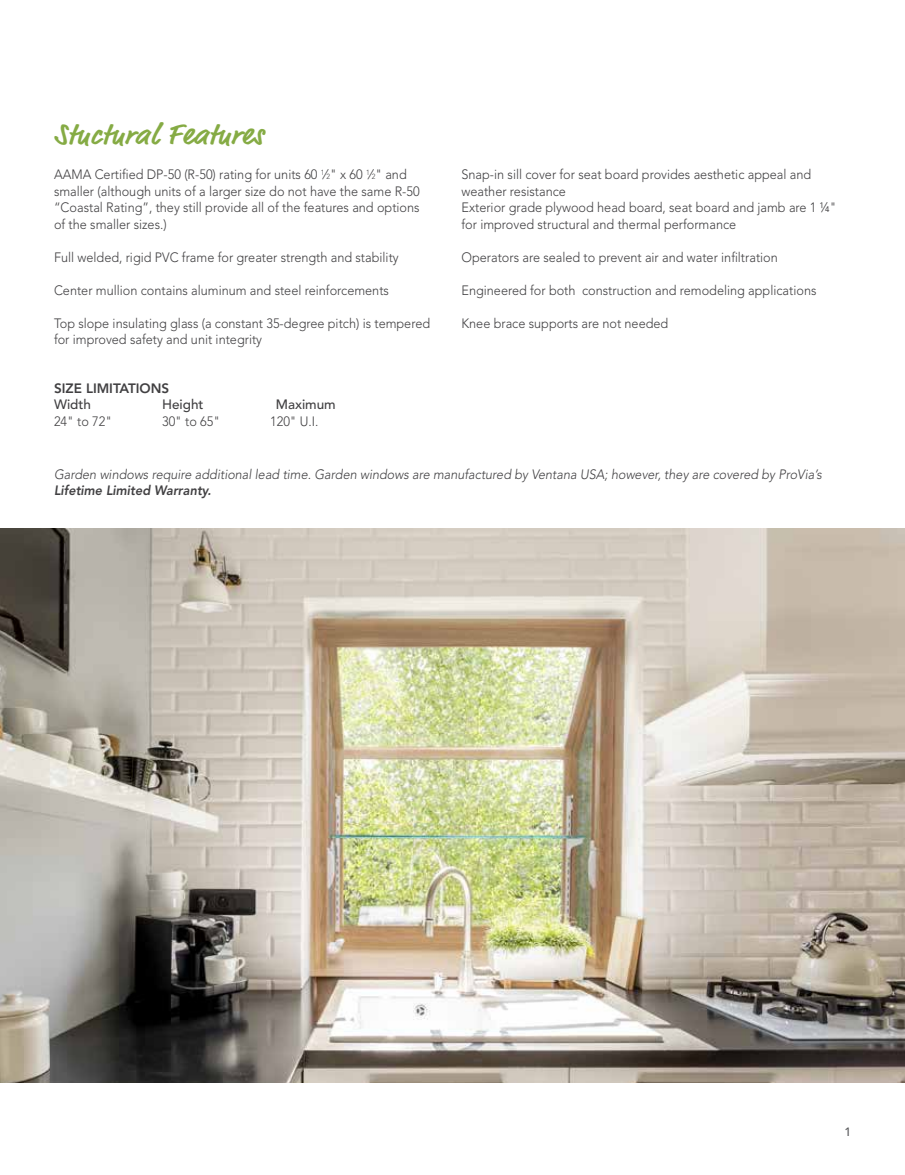
<style>
.page{position:relative;width:905px;height:1175px;background:#fff}
.page>*{position:absolute;margin:0;border:0;box-sizing:border-box;transform-origin:0 0}
.t1{font:700 30px "Market Pro";letter-spacing:.04em;color:#78a22f}
.t2{font:300 13.5px/16.5px "Avenir LT Std";color:#414042;scale:.94 1}
.t3{font:italic 300 13.5px "Avenir LT Std";color:#414042;scale:.94 1}
.t4{font:italic 800 13.5px "Avenir LT Std";color:#414042;scale:.94 1}
.t5{font:500 13.5px "Avenir LT Std";color:#414042}
.t6{font:800 13.5px "Avenir LT Std";color:#414042}
.t7{font:500 12px "Avenir LT Std";color:#58595b}
.s1{font-size:7.35px}
</style>
<div class="page">
<img style="left:0;top:528px;width:904px;height:554px">
<h1 class="t1" style="left:54px;top:114px;width:211px">Stuctural Features</h1>
<p class="t2" style="left:54px;top:166px;width:390px">AAMA Certified DP-50 (R-50) rating for units 60 <sup>1</sup>⁄<span class="s1">2</span>" x 60 <sup>1</sup>⁄<span class="s1">2</span>" and smaller (although units of a larger size do not have the same R-50 “Coastal Rating”, they still provide all of the features and options of the smaller sizes.)</p>
<p class="t2" style="left:54px;top:249px;width:368px">Full welded, rigid PVC frame for greater strength and stability</p>
<p class="t2" style="left:54px;top:282px;width:358px">Center mullion contains aluminum and steel reinforcements</p>
<p class="t2" style="left:54px;top:315px;width:401px">Top slope insulating glass (a constant 35-degree pitch) is tempered for improved safety and unit integrity</p>
<p class="t6" style="left:54px;top:380px;width:117px">SIZE LIMITATIONS</p>
<p class="t5" style="left:54px;top:397px;width:38px">Width</p>
<p class="t5" style="left:162px;top:397px;width:43px">Height</p>
<p class="t5" style="left:276px;top:397px;width:61px">Maximum</p>
<p class="t2" style="left:54px;top:412px;width:63px">24" to 72"</p>
<p class="t2" style="left:162px;top:412px;width:63px">30" to 65"</p>
<p class="t2" style="left:270px;top:412px;width:53px">120" U.I.</p>
<p class="t2" style="left:461px;top:166px;width:400px">Snap-in sill cover for seat board provides aesthetic appeal and weather resistance<br>Exterior grade plywood head board, seat board and jamb are 1 ¼" for improved structural and thermal performance</p>
<p class="t2" style="left:461px;top:249px;width:338px">Operators are sealed to prevent air and water infiltration</p>
<p class="t2" style="left:461px;top:282px;width:379px">Engineered for both construction and remodeling applications</p>
<p class="t2" style="left:461px;top:315px;width:221px">Knee brace supports are not needed</p>
<p class="t3" style="left:54px;top:466px;width:818px">Garden windows require additional lead time. Garden windows are manufactured by Ventana USA; however, they are covered by ProVia’s</p>
<p class="t4" style="left:54px;top:482px;width:169px">Lifetime Limited Warranty.</p>
<p class="t7" style="left:844px;top:1124px;width:8px">1</p>
</div>
